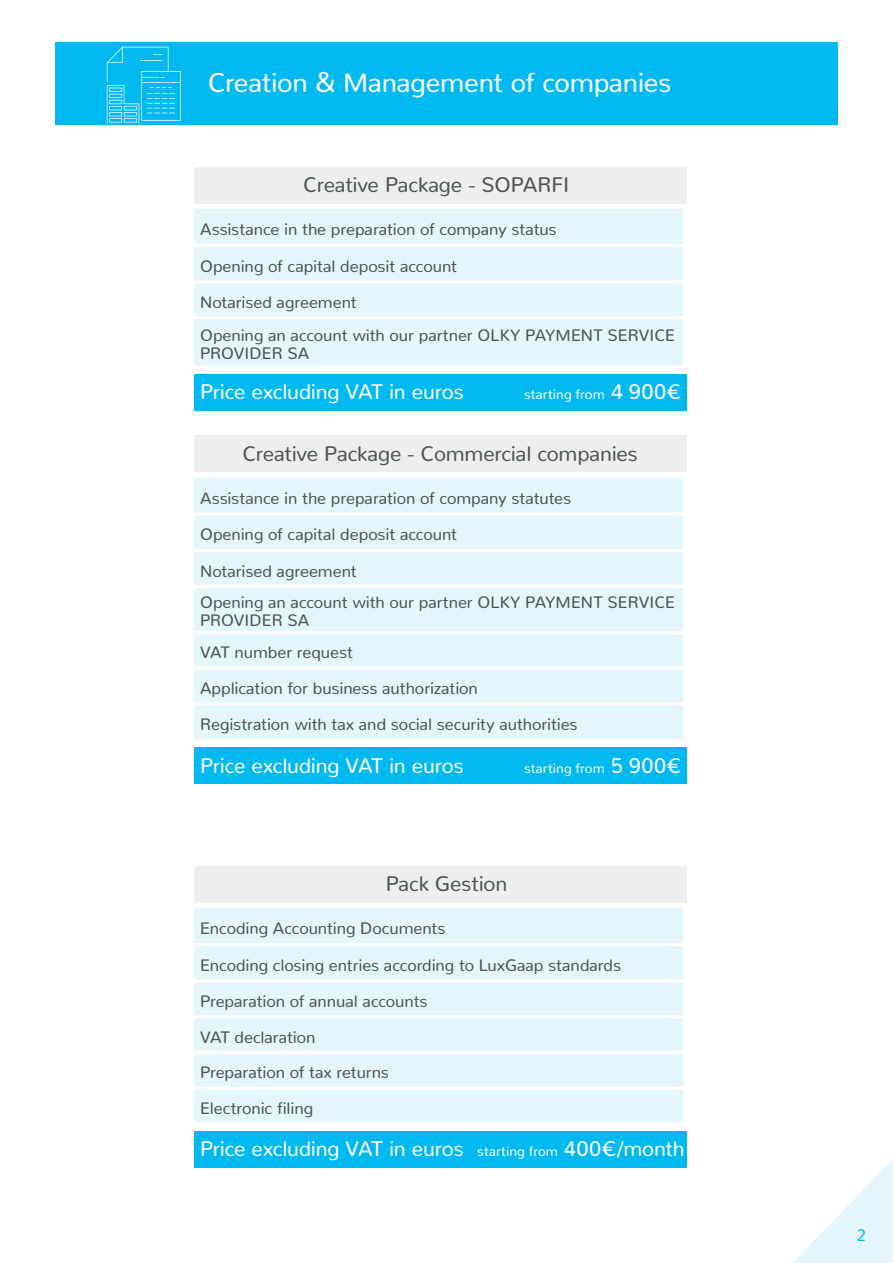
<style>
.page{position:relative;width:893px;height:1263px;background:#fff}
.page>*{position:absolute;margin:0;border:0;box-sizing:border-box;transform-origin:0 0}
.t1{font:27px "Nunito";letter-spacing:-.01em;color:#fff}
.t2{font:21px "Nunito";letter-spacing:-.01em;color:#fff}
.t3{font:21px "Nunito";letter-spacing:-.01em;color:#505453}
.t4{font:16.65px "Nunito";color:#00b9f1}
.t5{font:16.5px/35.8px "Nunito";letter-spacing:-.005em;color:#505453}
.t6{font:13.5px "Nunito";letter-spacing:.005em;color:#fff}
.s1{font-size:21px}
.s2{font-size:13.5px}
</style>
<div class="page">
<svg style="left:793px;top:1160px;width:100px;height:103px"></svg>
<div style="left:55px;top:43px;width:783px;height:82px;background:#00b9f1"></div>
<svg style="left:107px;top:47px;width:74px;height:75px"></svg>
<div style="left:194px;top:374px;width:492px;height:36px;background:#00b9f1"></div>
<div style="left:194px;top:747px;width:492px;height:37px;background:#00b9f1"></div>
<div style="left:194px;top:1131px;width:492px;height:37px;background:#00b9f1"></div>
<div style="left:194px;top:167px;width:492px;height:37px;background:#edeeee"></div>
<div style="left:194px;top:435px;width:492px;height:37px;background:#edeeee"></div>
<div style="left:194px;top:866px;width:492px;height:37px;background:#edeeee"></div>
<div style="left:194px;top:209px;width:489px;height:157px;background:#e5f5fc"></div>
<hr style="left:194px;top:244px;width:492px;height:3px;background:#fff">
<hr style="left:194px;top:280px;width:492px;height:3px;background:#fff">
<hr style="left:194px;top:316px;width:492px;height:3px;background:#fff">
<div style="left:194px;top:477px;width:489px;height:262px;background:#e5f5fc"></div>
<hr style="left:194px;top:512px;width:492px;height:3px;background:#fff">
<hr style="left:194px;top:549px;width:492px;height:3px;background:#fff">
<hr style="left:194px;top:585px;width:492px;height:3px;background:#fff">
<hr style="left:194px;top:631px;width:492px;height:3px;background:#fff">
<hr style="left:194px;top:667px;width:492px;height:3px;background:#fff">
<hr style="left:194px;top:702px;width:492px;height:3px;background:#fff">
<div style="left:194px;top:908px;width:489px;height:214px;background:#e5f5fc"></div>
<hr style="left:194px;top:943px;width:492px;height:3px;background:#fff">
<hr style="left:194px;top:979px;width:492px;height:3px;background:#fff">
<hr style="left:194px;top:1015px;width:492px;height:3px;background:#fff">
<hr style="left:194px;top:1051px;width:492px;height:3px;background:#fff">
<hr style="left:194px;top:1087px;width:492px;height:3px;background:#fff">
<h1 class="t1" style="left:208px;top:60px;width:465px">Creation &amp; Management of companies</h1>
<p class="t3" style="left:303px;top:167px;width:267px">Creative Package - SOPARFI</p>
<p class="t5" style="left:200px;top:210px;width:358px">Assistance in the preparation of company status</p>
<p class="t5" style="left:200px;top:246px;width:258px">Opening of capital deposit account<br>Notarised agreement</p>
<p class="t5" style="left:200px;top:325px;width:477px;line-height:18px">Opening an account with our partner OLKY PAYMENT SERVICE<br>PROVIDER SA</p>
<p class="t2" style="left:200px;top:373px;width:265px">Price excluding VAT in euros</p>
<p class="t6" style="left:524px;top:382px;width:159px">starting from <span class="s1">4 900€</span></p>
<p class="t3" style="left:242px;top:435px;width:397px">Creative Package - Commercial companies</p>
<p class="t5" style="left:200px;top:478px;width:373px">Assistance in the preparation of company statutes</p>
<p class="t5" style="left:200px;top:515px;width:258px">Opening of capital deposit account<br>Notarised agreement</p>
<p class="t5" style="left:200px;top:592px;width:477px;line-height:18px">Opening an account with our partner OLKY PAYMENT SERVICE<br>PROVIDER SA</p>
<p class="t5" style="left:200px;top:633px;width:279px">VAT number request<br>Application for business authorization</p>
<p class="t5" style="left:200px;top:705px;width:379px">Registration with tax and social security authorities</p>
<p class="t2" style="left:200px;top:747px;width:265px">Price excluding VAT in euros</p>
<p class="t6" style="left:524px;top:756px;width:159px">starting from <span class="s1">5 900€</span></p>
<p class="t3" style="left:386px;top:866px;width:123px">Pack Gestion</p>
<p class="t5" style="left:200px;top:909px;width:247px">Encoding Accounting Documents</p>
<p class="t5" style="left:200px;top:945px;width:422px">Encoding closing entries according to LuxGaap standards<br>Preparation of annual accounts<br>VAT declaration<br>Preparation of tax returns<br>Electronic filing</p>
<p class="t2" style="left:200px;top:1131px;width:486px">Price excluding VAT in euros <span class="s2">starting from</span> 400€/month</p>
<p class="t4" style="left:857px;top:1221px;width:11px">2</p>
</div>
